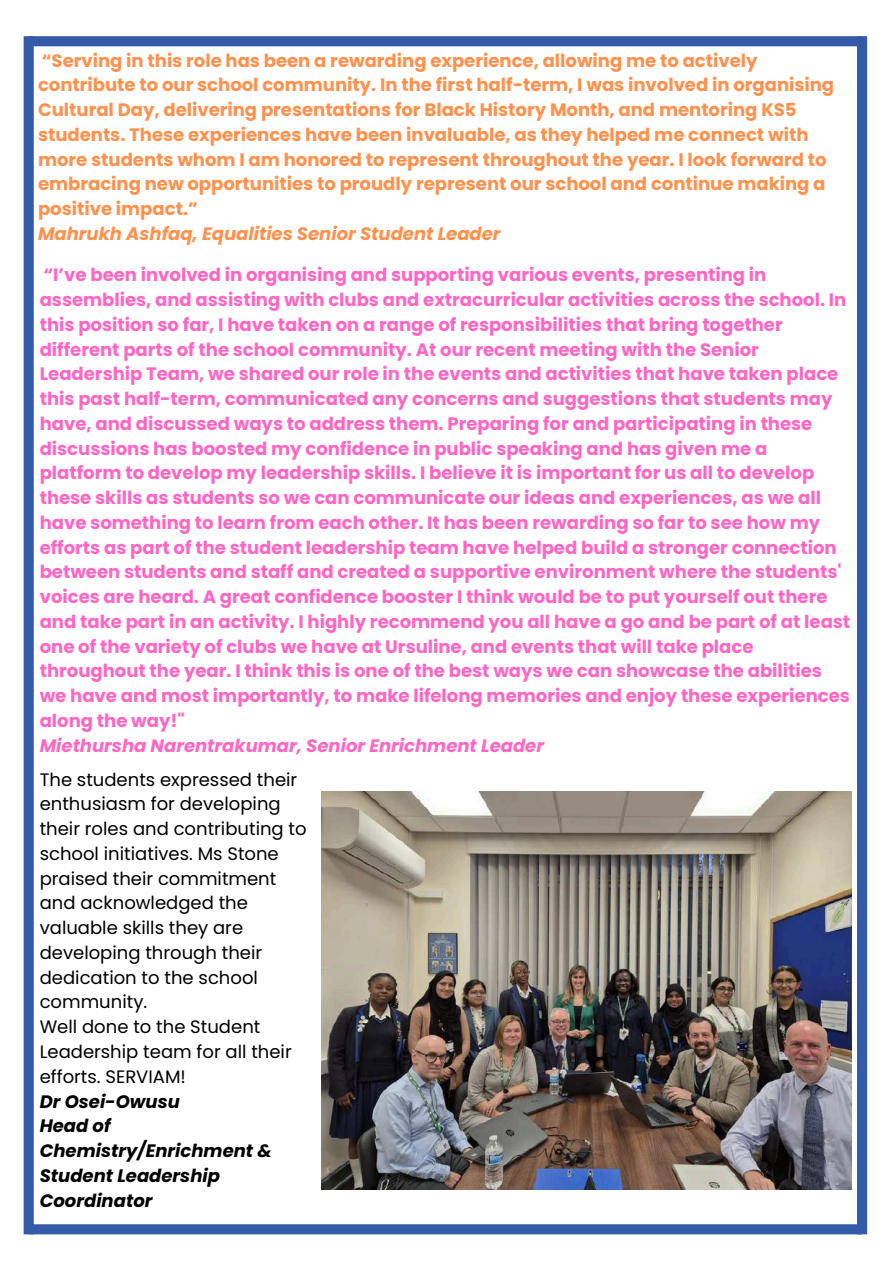
<style>
.page{position:relative;width:894px;height:1264px;background:#fff}
.page>*{position:absolute;margin:0;border:0;box-sizing:border-box;transform-origin:0 0}
.t1{font:700 18px/24.8px "Poppins";color:#ff66c4}
.t2{font:700 18px/24.8px "Poppins";color:#ff914d}
.t3{font:18px/24.8px "Poppins";color:#000}
.t4{font:italic 700 18px/24.8px "Poppins";color:#000}
.t5{font:italic 700 18px "Poppins";color:#ff66c4}
.t6{font:italic 700 18px "Poppins";color:#ff914d}
</style>
<div class="page">
<div style="left:29px;top:36px;width:832px;height:10px;background:#345ba8"></div>
<div style="left:856px;top:36px;width:10px;height:1198px;background:#345ba8"></div>
<div style="left:29px;top:1224px;width:832px;height:10px;background:#345ba8"></div>
<div style="left:24px;top:36px;width:10px;height:1198px;background:#345ba8"></div>
<img style="left:321px;top:791px;width:530px;height:398px">
<p class="t2" style="left:38px;top:48px;width:797px">“Serving in this role has been a rewarding experience, allowing me to actively contribute to our school community. In the first half-term, I was involved in organising Cultural Day, delivering presentations for Black History Month, and mentoring KS5 students. These experiences have been invaluable, as they helped me connect with more students whom I am honored to represent throughout the year. I look forward to embracing new opportunities to proudly represent our school and continue making a positive impact.”</p>
<p class="t6" style="left:38px;top:221px;width:464px">Mahrukh Ashfaq, Equalities Senior Student Leader</p>
<p class="t1" style="left:40px;top:262px;width:811px">“I’ve been involved in organising and supporting various events, presenting in assemblies, and assisting with clubs and extracurricular activities across the school. In this position so far, I have taken on a range of responsibilities that bring together different parts of the school community. At our recent meeting with the Senior Leadership Team, we shared our role in the events and activities that have taken place this past half-term, communicated any concerns and suggestions that students may have, and discussed ways to address them. Preparing for and participating in these discussions has boosted my confidence in public speaking and has given me a platform to develop my leadership skills. I believe it is important for us all to develop these skills as students so we can communicate our ideas and experiences, as we all have something to learn from each other. It has been rewarding so far to see how my efforts as part of the student leadership team have helped build a stronger connection between students and staff and created a supportive environment where the students' voices are heard. A great confidence booster I think would be to put yourself out there and take part in an activity. I highly recommend you all have a go and be part of at least one of the variety of clubs we have at Ursuline, and events that will take place throughout the year. I think this is one of the best ways we can showcase the abilities we have and most importantly, to make lifelong memories and enjoy these experiences along the way!"</p>
<p class="t5" style="left:40px;top:732px;width:505px">Miethursha Narentrakumar, Senior Enrichment Leader</p>
<p class="t3" style="left:40px;top:767px;width:268px">The students expressed their enthusiasm for developing their roles and contributing to school initiatives. Ms Stone praised their commitment and acknowledged the valuable skills they are developing through their dedication to the school community.<br>Well done to the Student<br>Leadership team for all their efforts. SERVIAM!</p>
<p class="t4" style="left:40px;top:1088px;width:234px">Dr Osei-Owusu<br>Head of<br>Chemistry/Enrichment &amp;<br>Student Leadership<br>Coordinator</p>
</div>
